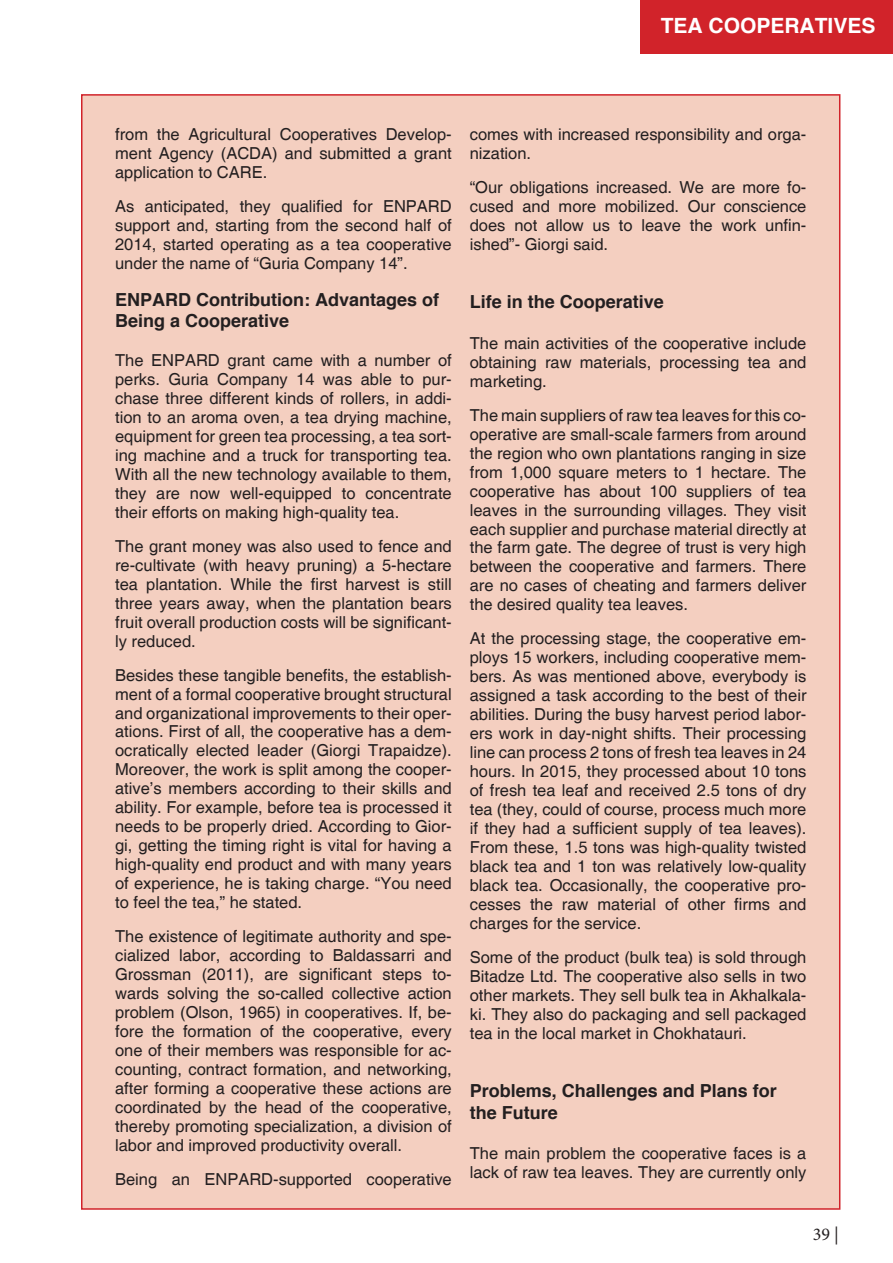
<style>
.page{position:relative;width:893px;height:1263px;background:#fff}
.page>*{position:absolute;margin:0;border:0;box-sizing:border-box;transform-origin:0 0}
.t1{font:700 21px "Helvetica";color:#fff}
.t2{font:700 18px/21.6px "Helvetica";color:#231f20}
.t3{font:18px "Minion Pro";color:#231f20}
.t4{font:16.5px/18.9px "Helvetica";color:#231f20;text-align:justify}
</style>
<div class="page">
<div style="left:81px;top:94px;width:759px;height:1116px;background:#f4cfc0;border:2px solid #d1232a"></div>
<div style="left:641px;top:0;width:252px;height:53px;background:#d1232a"></div>
<p class="t1" style="left:661px;top:12px;width:216px">TEA COOPERATIVES</p>
<p class="t4" style="left:115px;top:125px;width:338px">from the Agricultural Cooperatives Develop&shy;ment Agency (ACDA) and submitted a grant application to CARE.</p>
<p class="t4" style="left:115px;top:197px;width:338px">As anticipated, they qualified for ENPARD support and, starting from the second half of 2014, started operating as a tea cooperative under the name of “Guria Company 14”.</p>
<p class="t2" style="left:115px;top:288px;width:325px">ENPARD Contribution: Advantages of<br>Being a Cooperative</p>
<p class="t4" style="left:115px;top:351px;width:338px">The ENPARD grant came with a number of perks. Guria Company 14 was able to pur&shy;chase three different kinds of rollers, in addi&shy;tion to an aroma oven, a tea drying machine, equipment for green tea processing, a tea sort&shy;ing machine and a truck for transporting tea.<br>With all the new technology available to them, they are now well-equipped to concentrate their efforts on making high-quality tea.</p>
<p class="t4" style="left:115px;top:537px;width:338px">The grant money was also used to fence and re-cultivate (with heavy pruning) a 5-hectare tea plantation. While the first harvest is still three years away, when the plantation bears fruit overall production costs will be significant&shy;ly reduced.</p>
<p class="t4" style="left:115px;top:666px;width:338px">Besides these tangible benefits, the establish&shy;ment of a formal cooperative brought structural and organizational improvements to their oper&shy;ations. First of all, the cooperative has a dem&shy;ocratically elected leader (Giorgi Trapaidze).<br>Moreover, the work is split among the cooper&shy;ative’s members according to their skills and ability. For example, before tea is processed it needs to be properly dried. According to Gior&shy;gi, getting the timing right is vital for having a high-quality end product and with many years of experience, he is taking charge. “You need to feel the tea,” he stated.</p>
<p class="t4" style="left:115px;top:928px;width:338px">The existence of legitimate authority and spe&shy;cialized labor, according to Baldassarri and Grossman (2011), are significant steps to&shy;wards solving the so-called collective action problem (Olson, 1965) in cooperatives. If, be&shy;fore the formation of the cooperative, every one of their members was responsible for ac&shy;counting, contract formation, and networking, after forming a cooperative these actions are coordinated by the head of the cooperative, thereby promoting specialization, a division of labor and improved productivity overall.</p>
<p class="t4" style="left:115px;top:1170px;width:338px">Being an ENPARD-supported cooperative</p>
<p class="t4" style="left:470px;top:125px;width:338px">comes with increased responsibility and orga&shy;nization.</p>
<p class="t4" style="left:470px;top:178px;width:338px">“Our obligations increased. We are more fo&shy;cused and more mobilized. Our conscience does not allow us to leave the work unfin&shy;ished”- Giorgi said.</p>
<p class="t2" style="left:470px;top:291px;width:196px">Life in the Cooperative</p>
<p class="t4" style="left:470px;top:334px;width:338px">The main activities of the cooperative include obtaining raw materials, processing tea and marketing.</p>
<p class="t4" style="left:470px;top:406px;width:338px">The main suppliers of raw tea leaves for this co&shy;operative are small-scale farmers from around the region who own plantations ranging in size from 1,000 square meters to 1 hectare. The cooperative has about 100 suppliers of tea leaves in the surrounding villages. They visit each supplier and purchase material directly at the farm gate. The degree of trust is very high between the cooperative and farmers. There are no cases of cheating and farmers deliver the desired quality tea leaves.</p>
<p class="t4" style="left:470px;top:630px;width:338px">At the processing stage, the cooperative em&shy;ploys 15 workers, including cooperative mem&shy;bers. As was mentioned above, everybody is assigned a task according to the best of their abilities. During the busy harvest period labor&shy;ers work in day-night shifts. Their processing line can process 2 tons of fresh tea leaves in 24 hours. In 2015, they processed about 10 tons of fresh tea leaf and received 2.5 tons of dry tea (they, could of course, process much more if they had a sufficient supply of tea leaves).<br>From these, 1.5 tons was high-quality twisted black tea and 1 ton was relatively low-quality black tea. Occasionally, the cooperative pro&shy;cesses the raw material of other firms and charges for the service.</p>
<p class="t4" style="left:470px;top:948px;width:338px">Some of the product (bulk tea) is sold through Bitadze Ltd. The cooperative also sells in two other markets. They sell bulk tea in Akhalkala&shy;ki. They also do packaging and sell packaged tea in the local market in Chokhatauri.</p>
<p class="t2" style="left:470px;top:1079px;width:309px">Problems, Challenges and Plans for the Future</p>
<p class="t4" style="left:470px;top:1145px;width:338px">The main problem the cooperative faces is a lack of raw tea leaves. They are currently only</p>
<p class="t3" style="left:813px;top:1222px;width:28px">39 |</p>
</div>
